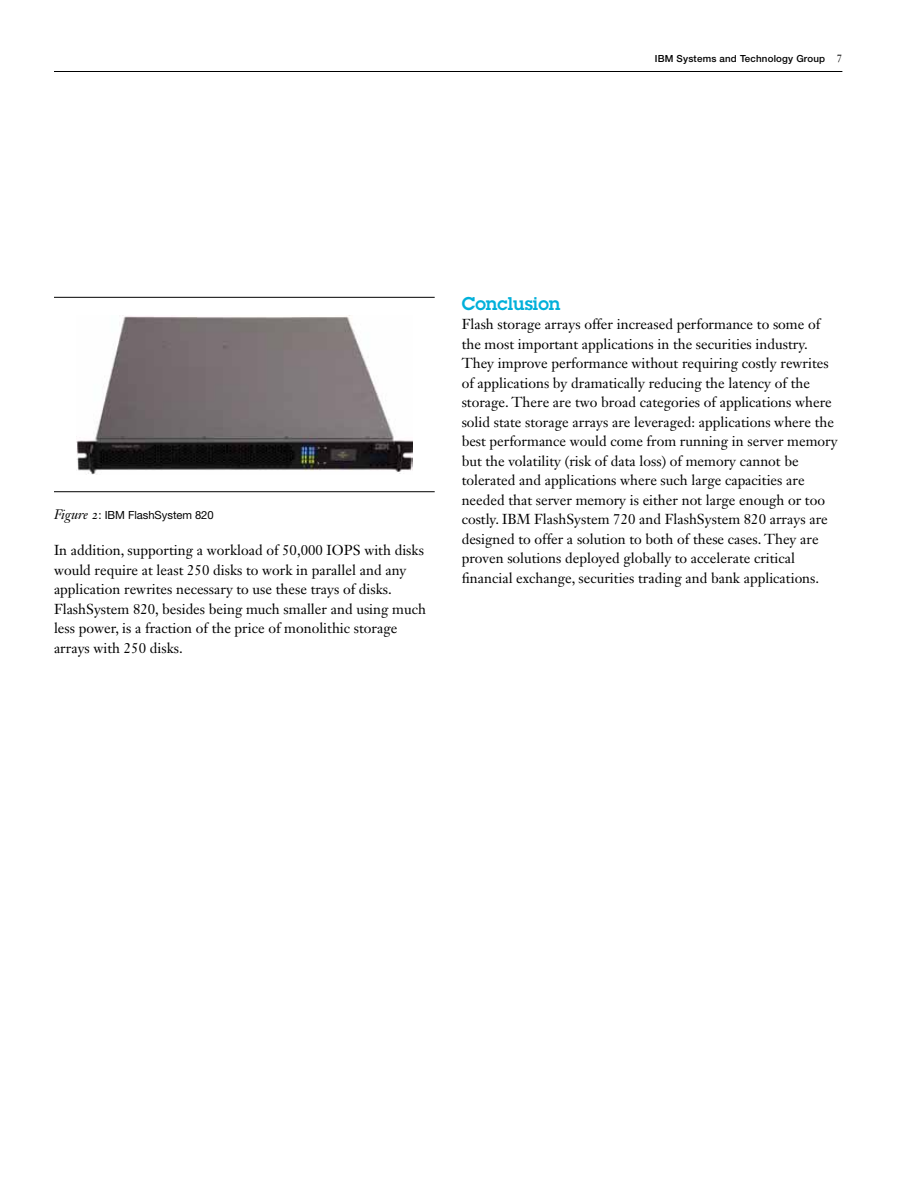
<style>
.page{position:relative;width:918px;height:1188px;background:#fff}
.page>*{position:absolute;margin:0;border:0;box-sizing:border-box;transform-origin:0 0}
._2A_head__color{font:600 18px "Lubalin Graph Std";color:#00b0da}
._2D_body{font:14.25px/19.5px "Janson Text LT Std";color:#000}
.t1{font:11.25px "Helvetica Neue LT Std";letter-spacing:-.005em;color:#000}
.t2{font:500 9.75px "Helvetica Neue LT Std";letter-spacing:.02em;color:#000}
.s1{font-family:"Janson Text LT Std";font-weight:400;font-size:10.5px}
.s2{font-family:"Janson Text LT Std";font-style:italic;font-size:13.5px}
</style>
<div class="page">
<hr style="left:54px;top:71px;width:788px;height:1px;background:#000">
<hr style="left:54px;top:297px;width:381px;height:1px;background:#000">
<hr style="left:54px;top:491px;width:381px;height:1px;background:#000">
<img style="left:76px;top:315px;width:336px;height:159px">
<p class="t2" style="left:655px;top:53px;width:189px">IBM Systems and Technology Group <span class="s1">7</span></p>
<p class="t1" style="left:54px;top:509px;width:161px"><span class="s2">Figure 2</span>: IBM FlashSystem 820</p>
<p class="_2D_body" style="left:54px;top:540px;width:374px">In addition, supporting a workload of 50,000 IOPS with disks would require at least 250 disks to work in parallel and any application rewrites necessary to use these trays of disks.<br>FlashSystem 820, besides being much smaller and using much less power, is a fraction of the price of monolithic storage arrays with 250 disks.</p>
<p class="_2A_head__color" style="left:462px;top:292px;width:100px">Conclusion</p>
<p class="_2D_body" style="left:462px;top:315px;width:378px">Flash storage arrays offer increased performance to some of the most important applications in the securities industry.<br>They improve performance without requiring costly rewrites of applications by dramatically reducing the latency of the storage. There are two broad categories of applications where solid state storage arrays are leveraged: applications where the best performance would come from running in server memory but the volatility (risk of data loss) of memory cannot be tolerated and applications where such large capacities are needed that server memory is either not large enough or too costly. IBM FlashSystem 720 and FlashSystem 820 arrays are designed to offer a solution to both of these cases. They are proven solutions deployed globally to accelerate critical financial exchange, securities trading and bank applications.</p>
</div>
